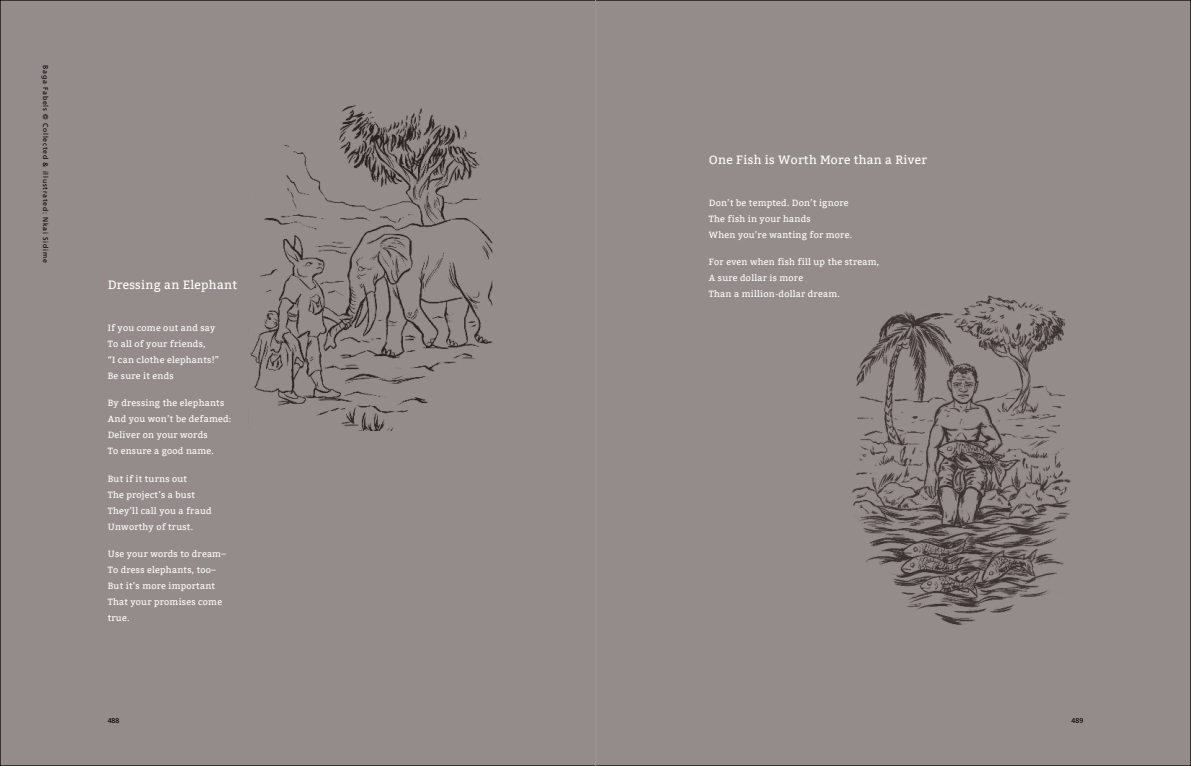
<style>
.page{position:relative;width:1191px;height:766px;background:#fff}
.page>*{position:absolute;margin:0;border:0;box-sizing:border-box;transform-origin:0 0}
.t1{font:12px "Bitter";letter-spacing:.025em;color:#fff}
.t2{font:9px/16px "Bitter";letter-spacing:.025em;color:#fff}
.t3{font:7px "Frutiger LT Std";letter-spacing:.1em;color:#000}
</style>
<div class="page">
<div style="left:0;top:0;width:595px;height:765px;background:#948c8a"></div>
<div style="left:595px;top:0;width:596px;height:765px;background:#948c8a"></div>
<img style="left:250px;top:105px;width:243px;height:325px">
<img style="left:852px;top:295px;width:219px;height:330px">
<hr style="left:595px;top:0;width:1px;height:765px;background:#a7a9ac">
<p class="t3" style="left:50px;top:65px;width:199px;rotate:90deg">Baga Fabels © Collected &amp; illustrated: Nkai Sidime</p>
<h1 class="t1" style="left:108px;top:278px;width:131px">Dressing an Elephant</h1>
<p class="t2" style="left:108px;top:320px;width:113px">If you come out and say<br>To all of your friends,<br>“I can clothe elephants!”<br>Be sure it ends</p>
<p class="t2" style="left:108px;top:395px;width:125px">By dressing the elephants<br>And you won’t be defamed:<br>Deliver on your words<br>To ensure a good name.</p>
<p class="t2" style="left:108px;top:470px;width:105px">But if it turns out<br>The project’s a bust<br>They’ll call you a fraud<br>Unworthy of trust.</p>
<p class="t2" style="left:108px;top:546px;width:120px">Use your words to dream–<br>To dress elephants, too–<br>But it’s more important<br>That your promises come true.</p>
<h1 class="t1" style="left:709px;top:153px;width:220px">One Fish is Worth More than a River</h1>
<p class="t2" style="left:709px;top:195px;width:145px">Don’t be tempted. Don’t ignore<br>The fish in your hands<br>When you’re wanting for more.</p>
<p class="t2" style="left:709px;top:254px;width:172px">For even when fish fill up the stream,<br>A sure dollar is more<br>Than a million-dollar dream.</p>
<p class="t3" style="left:108px;top:716px;width:13px">488</p>
<p class="t3" style="left:1071px;top:716px;width:13px">489</p>
</div>
